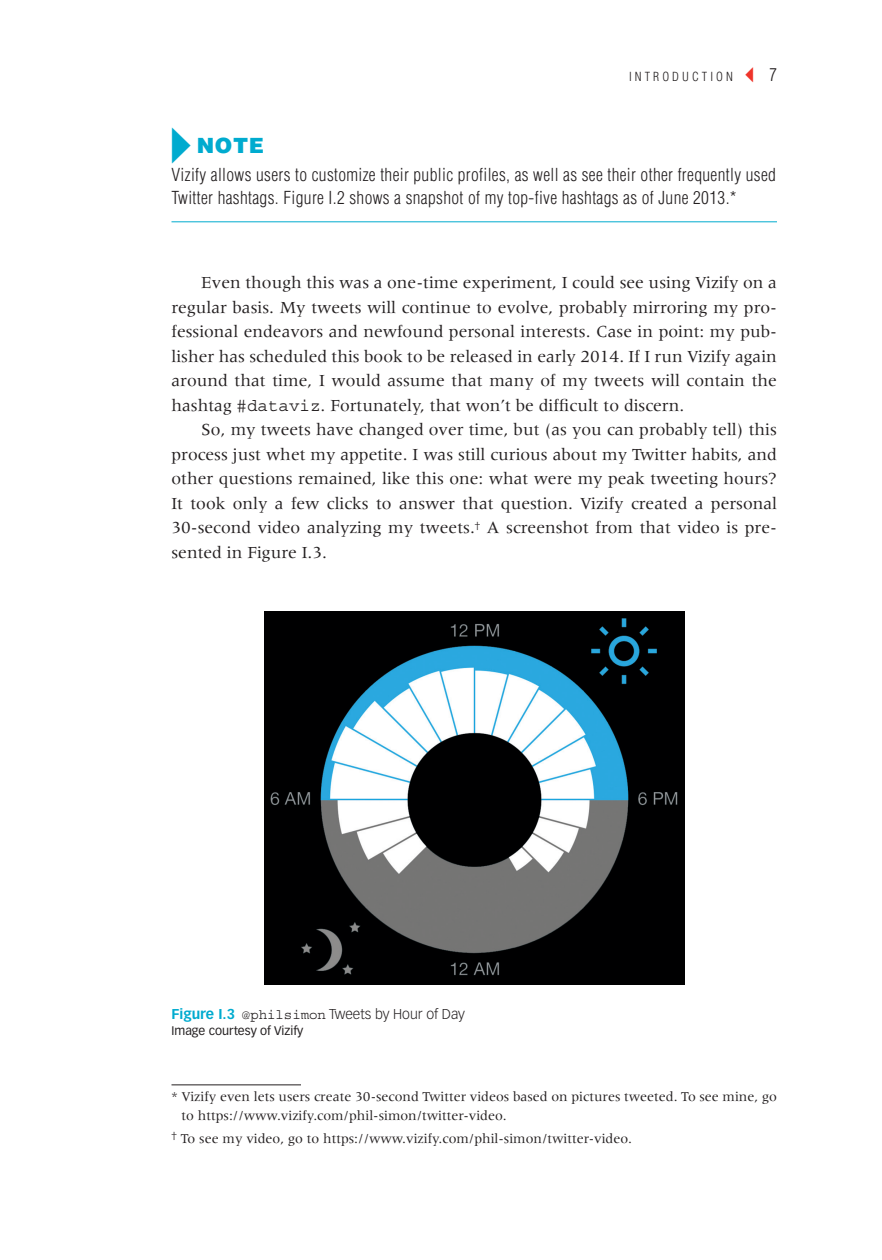
<style>
.page{position:relative;width:882px;height:1260px;background:#fff}
.page>*{position:absolute;margin:0;border:0;box-sizing:border-box;transform-origin:0 0}
.t1{font:900 21px "Helvetica LT Std";color:#00abcf}
.t2{font:17.5px "Meridien LT Std";color:#231f20}
.t3{font:300 condensed 17.5px/22.8px "Helvetica LT Std";letter-spacing:.02em;color:#231f20}
.t4{font:14px/19.2px "Meridien LT Std";color:#231f20}
.t5{font:300 14px "Vectora LT Std";color:#231f20}
.t6{font:12.25px "Vectora LT Std";color:#231f20}
.t7{font:300 condensed 12.25px "Helvetica LT Std";letter-spacing:.25em;color:#231f20}
.s1{color:#ef342a}
.s2{font-size:17.5px}
.s3{font-family:"Courier Std"}
.s4{font-weight:700;color:#00abcf}
.s5{font-family:"Courier Std";font-weight:400}
</style>
<div class="page">
<hr style="left:172px;top:221px;width:605px;height:1px;background:#00abcf">
<hr style="left:172px;top:1084px;width:129px;height:1px;background:#231f20">
<img style="left:264px;top:611px;width:420px;height:373px">
<p class="t7" style="left:629px;top:69px;width:149px">I ntroduction <span class="s1">◂</span> <span class="s2">7</span></p>
<p class="t1" style="left:197px;top:132px;width:69px">Note</p>
<p class="t3" style="left:172px;top:163px;width:606px">Vizify allows users to customize their public profiles, as well as see their other frequently used<br>Twitter hashtags. Figure I .2 shows a snapshot of my top-five hashtags as of June 2013.*</p>
<p class="t2" style="left:201px;top:273px;width:577px">Even though this was a one-time experiment, I could see using Vizify on a</p>
<p class="t2" style="left:172px;top:298px;width:607px">regular basis. My tweets will continue to evolve, probably mirroring my pro-</p>
<p class="t2" style="left:172px;top:322px;width:607px">fessional endeavors and newfound personal interests. Case in point: my pub-</p>
<p class="t2" style="left:172px;top:347px;width:607px">lisher has scheduled this book to be released in early 2014. If I run Vizify again</p>
<p class="t2" style="left:172px;top:371px;width:607px">around that time, I would assume that many of my tweets will contain the</p>
<p class="t2" style="left:172px;top:396px;width:514px">hashtag <span class="s3">#dataviz</span>. Fortunately, that won’t be difficult to discern.</p>
<p class="t2" style="left:201px;top:420px;width:577px">So, my tweets have changed over time, but (as you can probably tell) this</p>
<p class="t2" style="left:172px;top:445px;width:607px">process just whet my appetite. I was still curious about my Twitter habits, and</p>
<p class="t2" style="left:172px;top:469px;width:607px">other questions remained, like this one: what were my peak tweeting hours?</p>
<p class="t2" style="left:172px;top:494px;width:607px">It took only a few clicks to answer that question. Vizify created a personal</p>
<p class="t2" style="left:172px;top:518px;width:607px">30-second video analyzing my tweets.<sup>†</sup> A screenshot from that video is pre-</p>
<p class="t2" style="left:171px;top:543px;width:157px">sented in Figure I.3.</p>
<p class="t5" style="left:172px;top:1006px;width:295px"><span class="s4">Figure I.3</span> <span class="s5">@philsimon</span> Tweets by Hour of Day</p>
<p class="t6" style="left:172px;top:1024px;width:133px">Image courtesy of Vizify</p>
<p class="t4" style="left:182px;top:1087px;width:597px;text-indent:-10px">* Vizify even lets users create 30-second Twitter videos based on pictures tweeted. To see mine, go to https://www.vizify.com/phil-simon/twitter-video.</p>
<p class="t4" style="left:172px;top:1129px;width:462px"><sup>†</sup> To see my video, go to https://www.vizify.com/phil-simon/twitter-video.</p>
</div>
